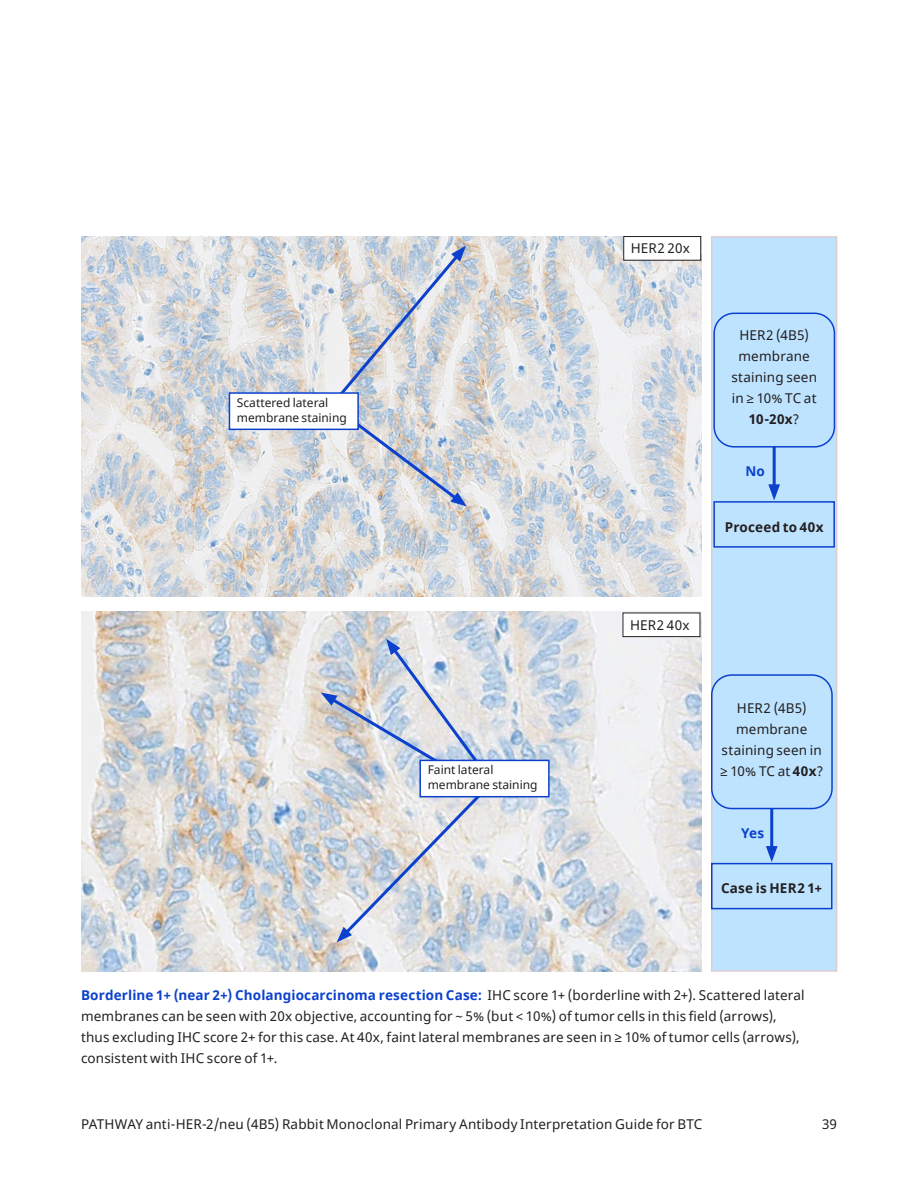
<style>
.page{position:relative;width:918px;height:1188px;background:#fff}
.page>*{position:absolute;margin:0;border:0;box-sizing:border-box;transform-origin:0 0}
.Caption_text{font:13.5px/21px "Noto Sans";letter-spacing:.015em;color:#231f20}
.Caption_text_centered{font:13.5px/21px "Noto Sans";letter-spacing:.01em;color:#231f20;text-align:center}
.Caption_text_centered-2{font:700 13.5px "Noto Sans";letter-spacing:.015em;color:#231f20}
.Magnification_box_centered{font:13.5px "Noto Sans";letter-spacing:.02em;color:#231f20}
.Caption_text_centered-3{font:700 13.5px "Noto Sans";color:#0b41cd}
.Within_Image_text_box{font:12px/15px "Noto Sans";color:#231f20}
.s1{font-weight:700}
.s2{font-weight:700;color:#0b41cd}
</style>
<div class="page">
<div style="left:711px;top:236px;width:126px;height:736px;background:#bde3ff;border:2px solid #dbccd1"></div>
<div style="left:713px;top:313px;width:122px;height:135px;border:2px solid #0b41cd;border-radius:20px"></div>
<hr style="left:773px;top:446px;width:3px;height:44px;background:#0b41cd">
<svg style="left:768px;top:484px;width:12px;height:16px"></svg>
<div style="left:713px;top:501px;width:122px;height:47px;border:2px solid #0b41cd"></div>
<div style="left:711px;top:674px;width:122px;height:135px;border:2px solid #0b41cd;border-radius:20px"></div>
<hr style="left:770px;top:808px;width:3px;height:44px;background:#0b41cd">
<svg style="left:766px;top:846px;width:12px;height:16px"></svg>
<div style="left:711px;top:863px;width:121px;height:46px;border:2px solid #0b41cd"></div>
<img style="left:81px;top:236px;width:621px;height:360px">
<div style="left:624px;top:237px;width:77px;height:23px;background:#fff"></div>
<div style="left:623px;top:236px;width:78px;height:25px;border:1px solid #231f20"></div>
<svg style="left:335px;top:246px;width:131px;height:154px;background:#d2d4d9"></svg>
<svg style="left:350px;top:417px;width:117px;height:90px;background:#cbcfd6"></svg>
<div style="left:229px;top:393px;width:129px;height:36px;background:#fff"></div>
<div style="left:229px;top:392px;width:130px;height:38px;border:2px solid #0b41cd"></div>
<img style="left:81px;top:612px;width:621px;height:360px">
<div style="left:623px;top:613px;width:77px;height:24px;background:#fff"></div>
<div style="left:623px;top:613px;width:77px;height:24px;border:1px solid #231f20"></div>
<svg style="left:337px;top:792px;width:146px;height:151px;background:#d5d7dd"></svg>
<svg style="left:321px;top:639px;width:162px;height:138px;background:#ccd1db"></svg>
<div style="left:420px;top:760px;width:129px;height:37px;background:#fff"></div>
<div style="left:419px;top:760px;width:131px;height:37px;border:2px solid #0b41cd"></div>
<p class="Within_Image_text_box" style="left:237px;top:395px;width:111px">Scattered lateral membrane staining</p>
<p class="Within_Image_text_box" style="left:428px;top:763px;width:111px">Faint lateral membrane staining</p>
<p class="Magnification_box_centered" style="left:631px;top:239px;width:61px">HER2 20x</p>
<p class="Caption_text_centered" style="left:731px;top:325px;width:87px">HER2 (4B5) membrane staining seen in ≥ 10% TC at<br><span class="s1">10-20x</span>?</p>
<p class="Caption_text_centered-3" style="left:745px;top:462px;width:21px">No</p>
<p class="Caption_text_centered-2" style="left:725px;top:517px;width:100px">Proceed to 40x</p>
<p class="Magnification_box_centered" style="left:630px;top:615px;width:61px">HER2 40x</p>
<p class="Caption_text_centered" style="left:720px;top:698px;width:105px">HER2 (4B5) membrane staining seen in ≥ 10% TC at <span class="s1">40x</span>?</p>
<p class="Caption_text_centered-3" style="left:741px;top:823px;width:24px">Yes</p>
<p class="Caption_text_centered-2" style="left:721px;top:879px;width:103px">Case is HER2 1+</p>
<p class="Caption_text" style="left:81px;top:985px;width:725px"><span class="s2">Borderline 1+ (near 2+) Cholangiocarcinoma resection Case:</span> IHC score 1+ (borderline with 2+). Scattered lateral membranes can be seen with 20x objective, accounting for ~ 5% (but &lt; 10%) of tumor cells in this field (arrows), thus excluding IHC score 2+ for this case. At 40x, faint lateral membranes are seen in ≥ 10% of tumor cells (arrows), consistent with IHC score of 1+.</p>
<p class="Caption_text" style="left:81px;top:1114px;width:623px">PATHWAY anti-HER-2/neu (4B5) Rabbit Monoclonal Primary Antibody Interpretation Guide for BTC</p>
<p class="Caption_text" style="left:822px;top:1114px;width:16px">39</p>
</div>
